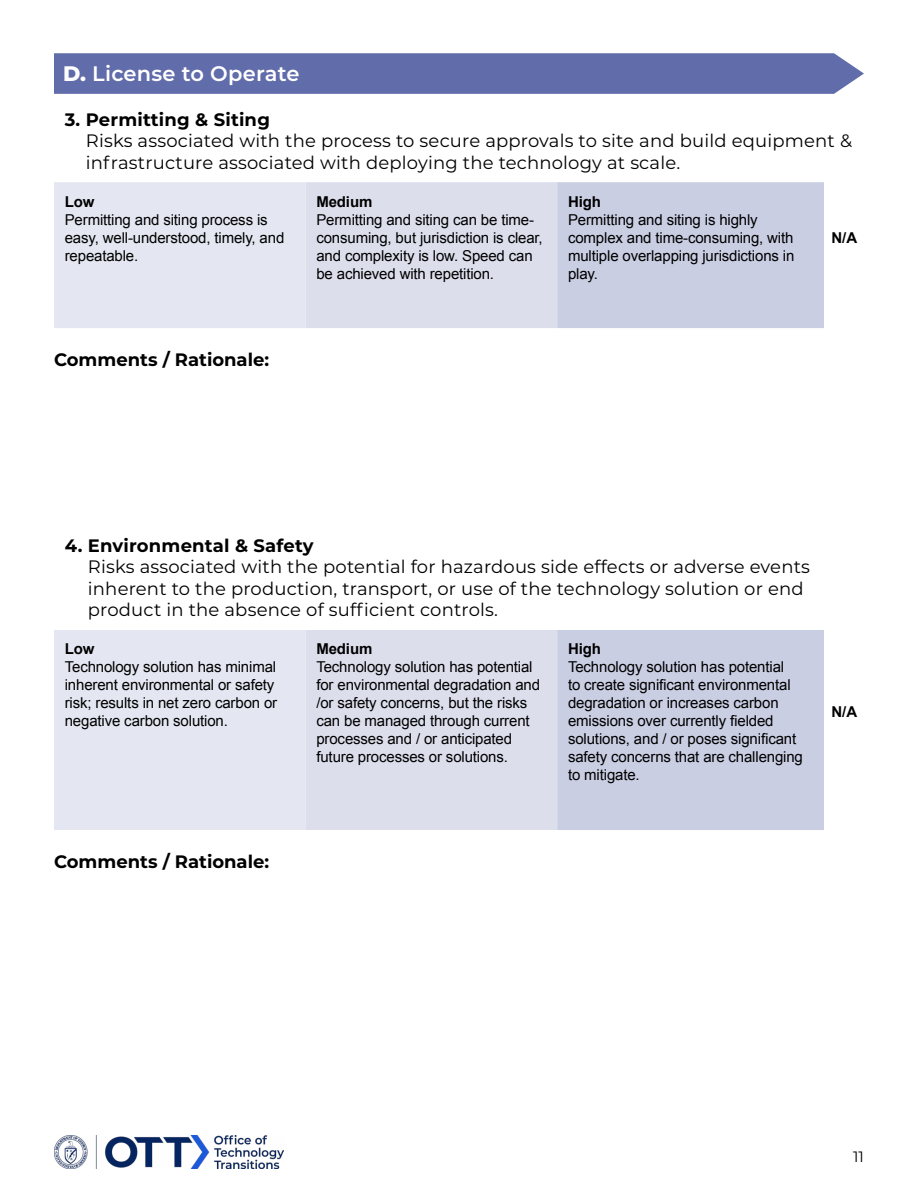
<style>
.page{position:relative;width:918px;height:1188px;background:#fff}
.page>*{position:absolute;margin:0;border:0;box-sizing:border-box;transform-origin:0 0}
.t1{font:600 21px "Montserrat";letter-spacing:.01em;color:#fff}
.t2{font:18px/21.6px "Montserrat";letter-spacing:.01em;color:#000}
.t3{font:700 18px "Montserrat";color:#000}
.t4{font:15px/18px "Arial";letter-spacing:-.01em;color:#000}
.t5{font:700 15px "Arial";letter-spacing:-.01em;color:#000}
.t6{font:15px "Montserrat";color:#000}
.s1{font-weight:800}
</style>
<div class="page">
<img style="left:54px;top:1136px;width:229px;height:33px">
<svg style="left:54px;top:182px;width:770px;height:146px;background:#d8dbea"></svg>
<div style="left:54px;top:53px;width:810px;height:41px;background:#616caa"></div>
<svg style="left:54px;top:630px;width:770px;height:200px;background:#d8dbea"></svg>
<h1 class="t1" style="left:63px;top:59px;width:238px"><span class="s1">D.</span> License to Operate</h1>
<p class="t3" style="left:65px;top:106px;width:207px">3. Permitting &amp; Siting</p>
<p class="t2" style="left:86px;top:129px;width:768px">Risks associated with the process to secure approvals to site and build equipment &amp; infrastructure associated with deploying the technology at scale.</p>
<p class="t5" style="left:65px;top:191px;width:31px">Low</p>
<p class="t4" style="left:65px;top:211px;width:221px">Permitting and siting process is easy, well-understood, timely, and repeatable.</p>
<p class="t5" style="left:316px;top:191px;width:57px">Medium</p>
<p class="t4" style="left:316px;top:211px;width:228px">Permitting and siting can be time&shy;consuming, but jurisdiction is clear, and complexity is low. Speed can be achieved with repetition.</p>
<p class="t5" style="left:568px;top:191px;width:34px">High</p>
<p class="t4" style="left:568px;top:211px;width:228px">Permitting and siting is highly complex and time-consuming, with multiple overlapping jurisdictions in play.</p>
<p class="t5" style="left:831px;top:227px;width:27px">N/A</p>
<p class="t3" style="left:54px;top:347px;width:217px">Comments / Rationale:</p>
<p class="t3" style="left:65px;top:532px;width:250px">4. Environmental &amp; Safety</p>
<p class="t2" style="left:88px;top:555px;width:724px">Risks associated with the potential for hazardous side effects or adverse events inherent to the production, transport, or use of the technology solution or end product in the absence of sufficient controls.</p>
<p class="t5" style="left:65px;top:639px;width:31px">Low</p>
<p class="t4" style="left:65px;top:658px;width:214px">Technology solution has minimal inherent environmental or safety risk; results in net zero carbon or negative carbon solution.</p>
<p class="t5" style="left:316px;top:639px;width:57px">Medium</p>
<p class="t4" style="left:316px;top:658px;width:225px">Technology solution has potential for environmental degradation and /or safety concerns, but the risks can be managed through current processes and / or anticipated future processes or solutions.</p>
<p class="t5" style="left:568px;top:639px;width:34px">High</p>
<p class="t4" style="left:568px;top:658px;width:236px">Technology solution has potential<br>to create significant environmental degradation or increases carbon emissions over currently fielded solutions, and / or poses significant safety concerns that are challenging to mitigate.</p>
<p class="t5" style="left:831px;top:702px;width:27px">N/A</p>
<p class="t3" style="left:54px;top:848px;width:217px">Comments / Rationale:</p>
<p class="t6" style="left:853px;top:1147px;width:12px">11</p>
</div>
